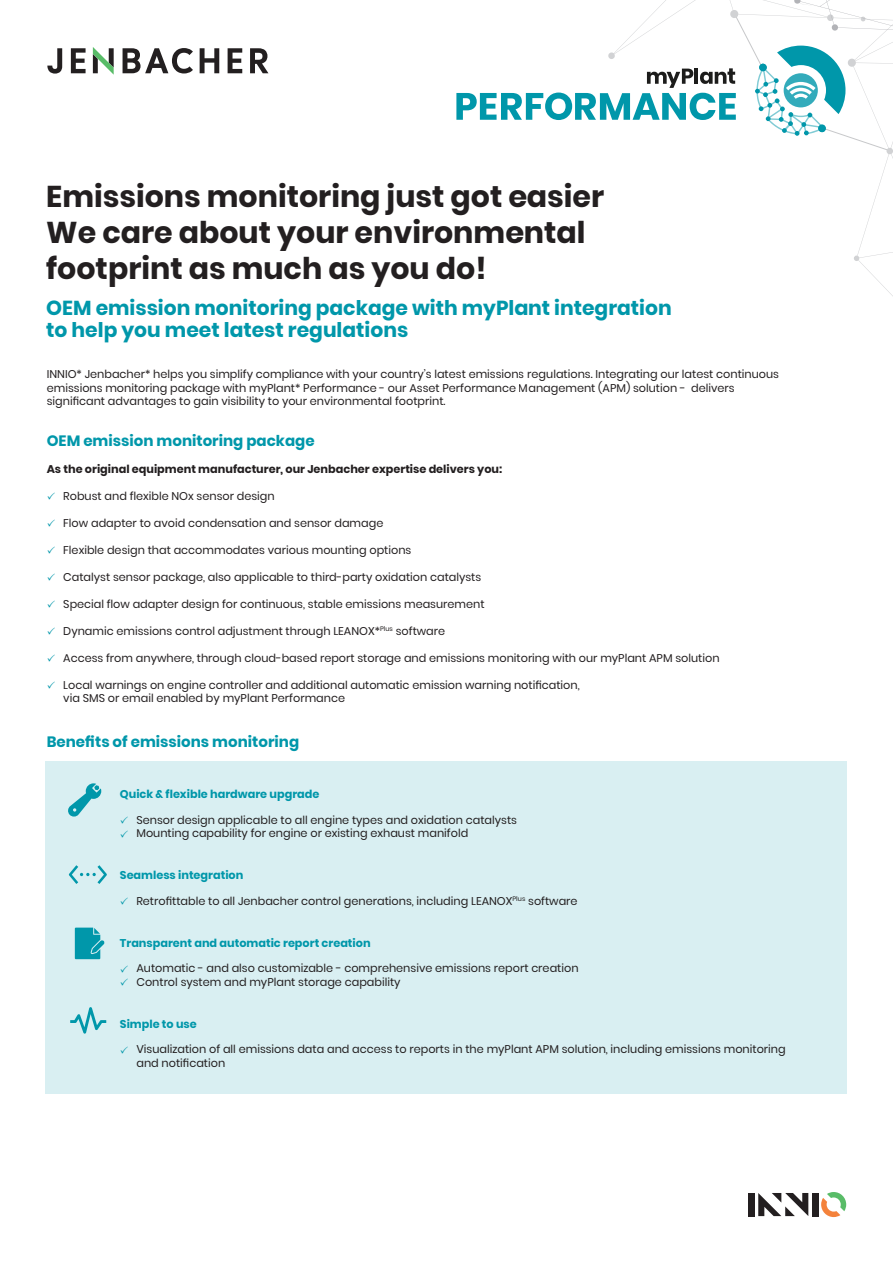
<style>
.page{position:relative;width:893px;height:1263px;background:#fff}
.page>*{position:absolute;margin:0;border:0;box-sizing:border-box;transform-origin:0 0}
.Titel{font:700 30px/36px "Poppins";color:#231f20}
.Titel-2{font:700 20.25px/22.5px "Poppins";color:#0097aa}
.Fliess_headline{font:700 15px "Poppins";color:#0097aa}
.Fliesstext{font:11.25px/13.5px "Poppins";color:#231f20}
.t1{font:700 11.25px "Poppins";color:#0097aa}
.Fliesstext-2{font:700 11.25px "Poppins";color:#231f20}
</style>
<div class="page">
<div style="left:45px;top:761px;width:801px;height:333px;background:#d9eff2"></div>
<svg style="left:68px;top:783px;width:33px;height:34px"></svg>
<svg style="left:75px;top:927px;width:30px;height:32px"></svg>
<svg style="left:69px;top:865px;width:38px;height:19px"></svg>
<svg style="left:70px;top:1007px;width:36px;height:27px"></svg>
<svg style="left:123px;top:48px;width:70px;height:25px"></svg>
<svg style="left:200px;top:48px;width:19px;height:25px"></svg>
<svg style="left:228px;top:48px;width:14px;height:25px"></svg>
<svg style="left:250px;top:48px;width:18px;height:25px"></svg>
<svg style="left:71px;top:48px;width:15px;height:25px"></svg>
<svg style="left:47px;top:48px;width:15px;height:26px"></svg>
<svg style="left:93px;top:47px;width:21px;height:28px"></svg>
<div style="left:748px;top:1193px;width:6px;height:23px;background:#231f20"></div>
<div style="left:812px;top:1193px;width:6px;height:23px;background:#231f20"></div>
<svg style="left:758px;top:1193px;width:50px;height:23px"></svg>
<svg style="left:821px;top:1192px;width:25px;height:25px"></svg>
<svg style="left:673px;top:0;width:220px;height:296px"></svg>
<svg style="left:456px;top:15px;width:433px;height:136px"></svg>
<div style="left:818px;top:124px;width:8px;height:8px;border:2px solid #0097aa;border-radius:50%"></div>
<p class="Titel" style="left:46px;top:179px;width:559px">Emissions monitoring just got easier<br>We care about your environmental footprint as much as you do!</p>
<p class="Titel-2" style="left:46px;top:296px;width:627px">OEM emission monitoring package with myPlant integration to help you meet latest regulations</p>
<p class="Fliesstext" style="left:47px;top:367px;width:734px">INNIO* Jenbacher* helps you simplify compliance with your country’s latest emissions regulations. Integrating our latest continuous</p>
<p class="Fliesstext" style="left:47px;top:381px;width:689px">emissions monitoring package with myPlant* Performance - our Asset Performance Management (APM) solution - delivers</p>
<p class="Fliesstext" style="left:47px;top:394px;width:400px">significant advantages to gain visibility to your environmental footprint.</p>
<p class="Fliess_headline" style="left:47px;top:432px;width:269px">OEM emission monitoring package</p>
<p class="Fliesstext-2" style="left:47px;top:462px;width:457px">As the original equipment manufacturer, our Jenbacher expertise delivers you:</p>
<p class="Fliesstext" style="left:63px;top:489px;width:213px">Robust and flexible NOx sensor design</p>
<p class="Fliesstext" style="left:63px;top:516px;width:322px">Flow adapter to avoid condensation and sensor damage</p>
<p class="Fliesstext" style="left:63px;top:543px;width:350px">Flexible design that accommodates various mounting options</p>
<p class="Fliesstext" style="left:63px;top:570px;width:420px">Catalyst sensor package, also applicable to third-party oxidation catalysts</p>
<p class="Fliesstext" style="left:63px;top:597px;width:423px">Special flow adapter design for continuous, stable emissions measurement</p>
<p class="Fliesstext" style="left:63px;top:624px;width:383px">Dynamic emissions control adjustment through LEANOX*<sup>Plus</sup> software</p>
<p class="Fliesstext" style="left:63px;top:651px;width:658px">Access from anywhere, through cloud-based report storage and emissions monitoring with our myPlant APM solution</p>
<p class="Fliesstext" style="left:63px;top:678px;width:518px">Local warnings on engine controller and additional automatic emission warning notification, via SMS or email enabled by myPlant Performance</p>
<p class="Fliess_headline" style="left:47px;top:733px;width:254px">Benefits of emissions monitoring</p>
<p class="t1" style="left:120px;top:788px;width:201px">Quick &amp; flexible hardware upgrade</p>
<p class="Fliesstext" style="left:136px;top:813px;width:382px">Sensor design applicable to all engine types and oxidation catalysts</p>
<p class="Fliesstext" style="left:136px;top:826px;width:333px">Mounting capability for engine or existing exhaust manifold</p>
<p class="t1" style="left:120px;top:869px;width:125px">Seamless integration</p>
<p class="Fliesstext" style="left:136px;top:894px;width:443px">Retrofittable to all Jenbacher control generations, including LEANOX<sup>Plus</sup> software</p>
<p class="t1" style="left:120px;top:936px;width:252px">Transparent and automatic report creation</p>
<p class="Fliesstext" style="left:136px;top:961px;width:444px">Automatic - and also customizable - comprehensive emissions report creation</p>
<p class="Fliesstext" style="left:136px;top:975px;width:266px">Control system and myPlant storage capability</p>
<p class="t1" style="left:120px;top:1017px;width:78px">Simple to use</p>
<p class="Fliesstext" style="left:136px;top:1042px;width:651px">Visualization of all emissions data and access to reports in the myPlant APM solution, including emissions monitoring and notification</p>
</div>
